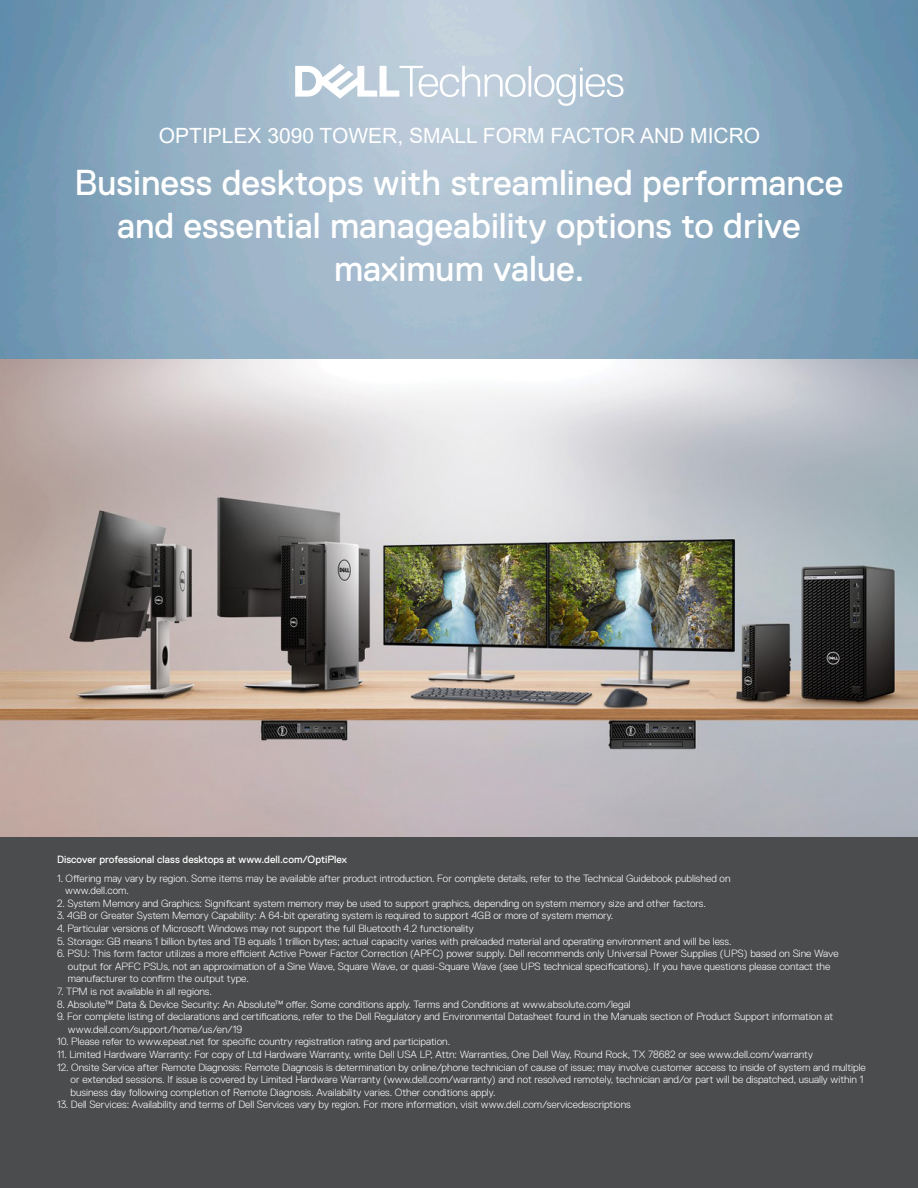
<style>
.page{position:relative;width:918px;height:1188px;background:#fff}
.page>*{position:absolute;margin:0;border:0;box-sizing:border-box;transform-origin:0 0}
.t1{font:36px/43.2px "Dell Replica";color:#fff;text-align:center}
.t2{font:21px "Arial";color:#fff}
.t3{font:300 10.5px/12.6px "Dell Replica";color:#fff}
.t4{font:10.5px "Dell Replica";color:#fff}
</style>
<div class="page">
<div style="left:0;top:837px;width:918px;height:351px;background:#4b4c4d"></div>
<img style="left:0;top:0;width:918px;height:359px">
<img style="left:0;top:359px;width:918px;height:478px">
<svg style="left:295px;top:64px;width:328px;height:42px"></svg>
<p class="t2" style="left:159px;top:121px;width:603px">OPTIPLEX 3090 TOWER, SMALL FORM FACTOR AND MICRO</p>
<p class="t1" style="left:75px;top:161px;width:770px">Business desktops with streamlined performance and essential manageability options to drive maximum value.</p>
<p class="t4" style="left:57px;top:854px;width:292px">Discover professional class desktops at www.dell.com/OptiPlex</p>
<p class="t3" style="left:57px;top:872px;width:675px">1. Offering may vary by region. Some items may be available after product introduction. For complete details, refer to the Technical Guidebook published on</p>
<p class="t3" style="left:65px;top:884px;width:65px">www.dell.com.</p>
<p class="t3" style="left:57px;top:897px;width:651px">2. System Memory and Graphics: Significant system memory may be used to support graphics, depending on system memory size and other factors.</p>
<p class="t3" style="left:57px;top:909px;width:558px">3. 4GB or Greater System Memory Capability: A 64-bit operating system is required to support 4GB or more of system memory.</p>
<p class="t3" style="left:57px;top:922px;width:418px">4. Particular versions of Microsoft Windows may not support the full Bluetooth 4.2 functionality</p>
<p class="t3" style="left:57px;top:935px;width:676px">5. Storage: GB means 1 billion bytes and TB equals 1 trillion bytes; actual capacity varies with preloaded material and operating environment and will be less.</p>
<p class="t3" style="left:57px;top:947px;width:783px">6. PSU: This form factor utilizes a more efficient Active Power Factor Correction (APFC) power supply. Dell recommends only Universal Power Supplies (UPS) based on Sine Wave</p>
<p class="t3" style="left:68px;top:960px;width:764px">output for APFC PSUs, not an approximation of a Sine Wave, Square Wave, or quasi-Square Wave (see UPS technical specifications). If you have questions please contact the</p>
<p class="t3" style="left:68px;top:972px;width:183px">manufacturer to confirm the output type.</p>
<p class="t3" style="left:57px;top:985px;width:156px">7. TPM is not available in all regions.</p>
<p class="t3" style="left:57px;top:998px;width:575px">8. Absolute™ Data &amp; Device Security: An Absolute™ offer. Some conditions apply. Terms and Conditions at www.absolute.com/legal</p>
<p class="t3" style="left:57px;top:1010px;width:778px">9. For complete listing of declarations and certifications, refer to the Dell Regulatory and Environmental Datasheet found in the Manuals section of Product Support information at</p>
<p class="t3" style="left:68px;top:1023px;width:176px">www.dell.com/support/home/us/en/19</p>
<p class="t3" style="left:57px;top:1035px;width:395px">10. Please refer to www.epeat.net for specific country registration rating and participation.</p>
<p class="t3" style="left:57px;top:1048px;width:757px">11. Limited Hardware Warranty: For copy of Ltd Hardware Warranty, write Dell USA LP, Attn: Warranties, One Dell Way, Round Rock, TX 78682 or see www.dell.com/warranty</p>
<p class="t3" style="left:71px;top:1061px;width:797px;text-indent:-14px">12. Onsite Service after Remote Diagnosis: Remote Diagnosis is determination by online/phone technician of cause of issue; may involve customer access to inside of system and multiple or extended sessions. If issue is covered by Limited Hardware Warranty (www.dell.com/warranty) and not resolved remotely, technician and/or part will be dispatched, usually within 1 business day following completion of Remote Diagnosis. Availability varies. Other conditions apply.</p>
<p class="t3" style="left:57px;top:1098px;width:575px">13. Dell Services: Availability and terms of Dell Services vary by region. For more information, visit www.dell.com/servicedescriptions</p>
</div>
